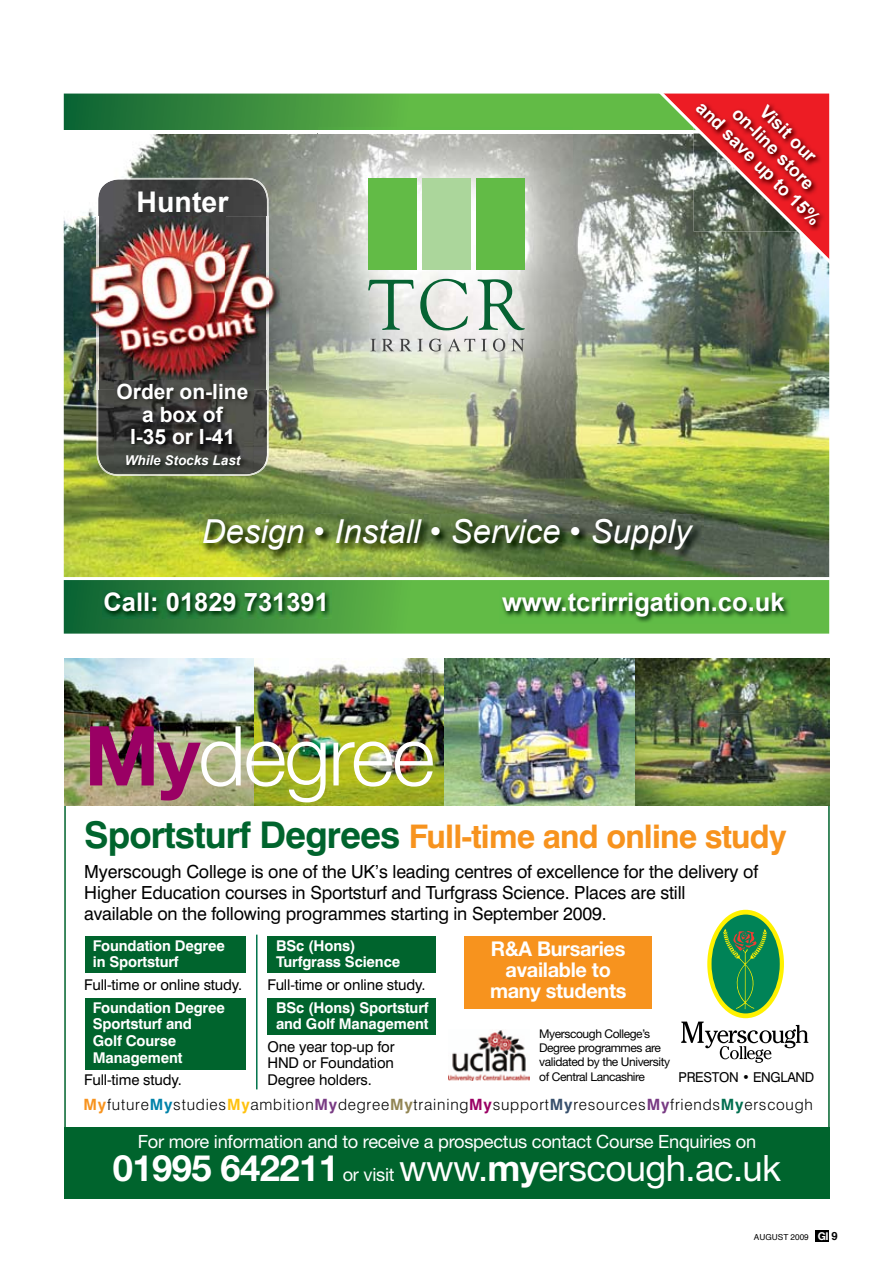
<style>
.page{position:relative;width:893px;height:1263px;background:#fff}
.page>*{position:absolute;margin:0;border:0;box-sizing:border-box;transform-origin:0 0}
.t1{font:300 82.8px "Helvetica Neue";letter-spacing:-.025em;color:#fff}
.t2{font:36.3px "Helvetica Neue";letter-spacing:-.015em;color:#fff}
.t3{font:italic 33px "Arial";color:#fff}
.t4{font:700 32.55px "Swiss 721 BT";letter-spacing:-.025em;color:#f7931e}
.t5{font:700 28.5px "Arial";color:#fff}
.t6{font:700 25.5px "Arial";color:#fff}
.t7{font:700 21px/22.5px "Arial";color:#fff;text-align:center}
.t8{font:700 20.4px/21.3px "Helvetica Neue";letter-spacing:-.015em;color:#fff;text-align:center}
.t9{font:18.3px "Helvetica Neue";letter-spacing:-.015em;color:#fff}
.t10{font:18px/21.1px "Swiss 721 BT";letter-spacing:-.01em;color:#000}
.t11{font:700 18px "Arial";color:#fff}
.t12{font:300 15.6px "Swiss 721 BT";letter-spacing:.05em;color:#000}
.t13{font:700 14.85px/16.6px "Swiss 721 BT";letter-spacing:-.01em;color:#fff}
.t14{font:14.85px/16.6px "Swiss 721 BT";letter-spacing:-.01em;color:#000;text-align:justify}
.t15{font:13.65px "Swiss 721 BT";letter-spacing:-.02em;color:#000}
.t16{font:italic 700 13.5px "Arial";color:#fff}
.t17{font:12px/14.2px "Helvetica Neue";letter-spacing:-.035em;color:#000}
.t18{font:8.25px "Helvetica";color:#000}
.s1{font-weight:700;color:#9a0064}
.s2{font-size:36.75px;color:#00642d}
.s3{font-weight:700;color:#f7931e}
.s4{font-weight:700;color:#0082a9}
.s5{font-weight:700;color:#ffc20e}
.s6{font-weight:700;color:#783a83}
.s7{font-weight:700;color:#928553}
.s8{font-weight:700;color:#374f6c}
.s9{font-weight:700;color:#006f4f}
.s10{font-weight:700}
.s11{font-size:18.3px}
.s12{font-family:"Helvetica Neue";font-weight:700;font-size:10.8px;color:#fff}
.s13{font-weight:700;font-size:11.25px}
</style>
<div class="page">
<div style="left:816px;top:1230px;width:13px;height:11px;background:#000"></div>
<img style="left:64px;top:330px;width:765px;height:247px">
<img style="left:97px;top:390px;width:171px;height:86px">
<img style="left:318px;top:330px;width:254px;height:69px">
<svg style="left:370px;top:339px;width:6px;height:12px"></svg>
<svg style="left:382px;top:339px;width:12px;height:12px"></svg>
<svg style="left:400px;top:339px;width:23px;height:12px"></svg>
<svg style="left:429px;top:339px;width:13px;height:12px"></svg>
<svg style="left:448px;top:339px;width:27px;height:12px"></svg>
<svg style="left:481px;top:339px;width:6px;height:12px"></svg>
<svg style="left:493px;top:339px;width:12px;height:12px"></svg>
<svg style="left:511px;top:339px;width:13px;height:12px"></svg>
<svg style="left:64px;top:580px;width:765px;height:54px;background:#51a644"></svg>
<img style="left:200px;top:515px;width:504px;height:45px">
<img style="left:500px;top:590px;width:290px;height:33px">
<img style="left:102px;top:590px;width:230px;height:28px">
<svg style="left:64px;top:94px;width:765px;height:236px;background:#949b81"></svg>
<img style="left:74px;top:217px;width:217px;height:173px">
<img style="left:267px;top:217px;width:1px;height:173px">
<img style="left:115px;top:381px;width:139px;height:91px">
<div style="left:64px;top:1127px;width:766px;height:71px;background:#00642d"></div>
<div style="left:707px;top:910px;width:77px;height:108px;background:#fff200;border-radius:50%"></div>
<div style="left:711px;top:914px;width:69px;height:99px;background:#008357;border-radius:50%"></div>
<svg style="left:723px;top:929px;width:44px;height:80px"></svg>
<svg style="left:681px;top:1021px;width:127px;height:42px"></svg>
<img style="left:64px;top:658px;width:191px;height:148px">
<img style="left:255px;top:658px;width:190px;height:148px">
<img style="left:445px;top:658px;width:190px;height:148px">
<img style="left:635px;top:658px;width:195px;height:148px">
<img style="left:449px;top:1030px;width:80px;height:51px">
<div style="left:465px;top:936px;width:187px;height:72px;background:#f7931e"></div>
<div style="left:85px;top:998px;width:161px;height:72px;background:#00642d"></div>
<div style="left:85px;top:936px;width:161px;height:37px;background:#00642d"></div>
<hr style="left:256px;top:935px;width:2px;height:154px;background:#00734b">
<div style="left:268px;top:936px;width:168px;height:37px;background:#00642d"></div>
<div style="left:268px;top:998px;width:168px;height:36px;background:#00642d"></div>
<h3 class="t5" style="left:137px;top:183px;width:93px">Hunter</h3>
<p class="t7" style="left:117px;top:381px;width:133px">Order on-line a box of<br>I-35 or I-41</p>
<p class="t16" style="left:125px;top:451px;width:117px">While Stocks Last</p>
<p class="t11" style="left:708px;top:96px;width:169px;rotate:45deg">and save up to 15%</p>
<p class="t11" style="left:771px;top:100px;width:73px;rotate:45deg">Visit our</p>
<p class="t11" style="left:743px;top:102px;width:110px;rotate:45deg">on-line store</p>
<h3 class="t3" style="left:202px;top:510px;width:491px">Design • Install • Service • Supply</h3>
<h3 class="t6" style="left:104px;top:585px;width:227px">Call: 01829 731391</h3>
<h3 class="t6" style="left:502px;top:585px;width:284px">www.tcrirrigation.co.uk</h3>
<h1 class="t1" style="left:84px;top:705px;width:352px"><span class="s1">My</span>degree</h1>
<h3 class="t4" style="left:84px;top:817px;width:704px"><span class="s2">Sportsturf Degrees</span> Full-time and online study</h3>
<p class="t10" style="left:84px;top:861px;width:675px">Myerscough College is one of the UK’s leading centres of excellence for the delivery of<br>Higher Education courses in Sportsturf and Turfgrass Science. Places are still available on the following programmes starting in September 2009.</p>
<p class="t13" style="left:276px;top:937px;width:126px">BSc (Hons)<br>Turfgrass Science</p>
<p class="t14" style="left:267px;top:976px;width:159px">Full-time or online study.</p>
<p class="t13" style="left:276px;top:999px;width:154px">BSc (Hons) Sportsturf and Golf Management</p>
<p class="t14" style="left:267px;top:1038px;width:129px">One year top-up for HND or Foundation Degree holders.</p>
<p class="t13" style="left:93px;top:937px;width:134px">Foundation Degree in Sportsturf</p>
<p class="t14" style="left:84px;top:976px;width:159px">Full-time or online study.</p>
<p class="t13" style="left:93px;top:999px;width:134px">Foundation Degree<br>Sportsturf and<br>Golf Course<br>Management</p>
<p class="t14" style="left:84px;top:1071px;width:99px">Full-time study.</p>
<p class="t8" style="left:490px;top:937px;width:138px">R&amp;A Bursaries available to many students</p>
<p class="t17" style="left:539px;top:1026px;width:132px">Myerscough College’s<br>Degree programmes are validated by the University of Central Lancashire</p>
<p class="t15" style="left:679px;top:1069px;width:137px">PRESTON • ENGLAND</p>
<p class="t12" style="left:84px;top:1095px;width:731px"><span class="s3">My</span>future<span class="s4">My</span>studies<span class="s5">My</span>ambition<span class="s6">My</span>degree<span class="s7">My</span>training<span class="s1">My</span>support<span class="s8">My</span>resources<span class="s6">My</span>friends<span class="s9">My</span>erscough</p>
<p class="t9" style="left:138px;top:1130px;width:620px">For more information and to receive a prospectus contact Course Enquiries on</p>
<h2 class="t2" style="left:113px;top:1146px;width:670px"><span class="s10">01995 642211</span> <span class="s11">or visit</span> www.<span class="s10">my</span>erscough.ac.uk</h2>
<p class="t18" style="left:754px;top:1231px;width:85px">AUGUST 2009 <span class="s12">GI</span> <span class="s13">9</span></p>
</div>
